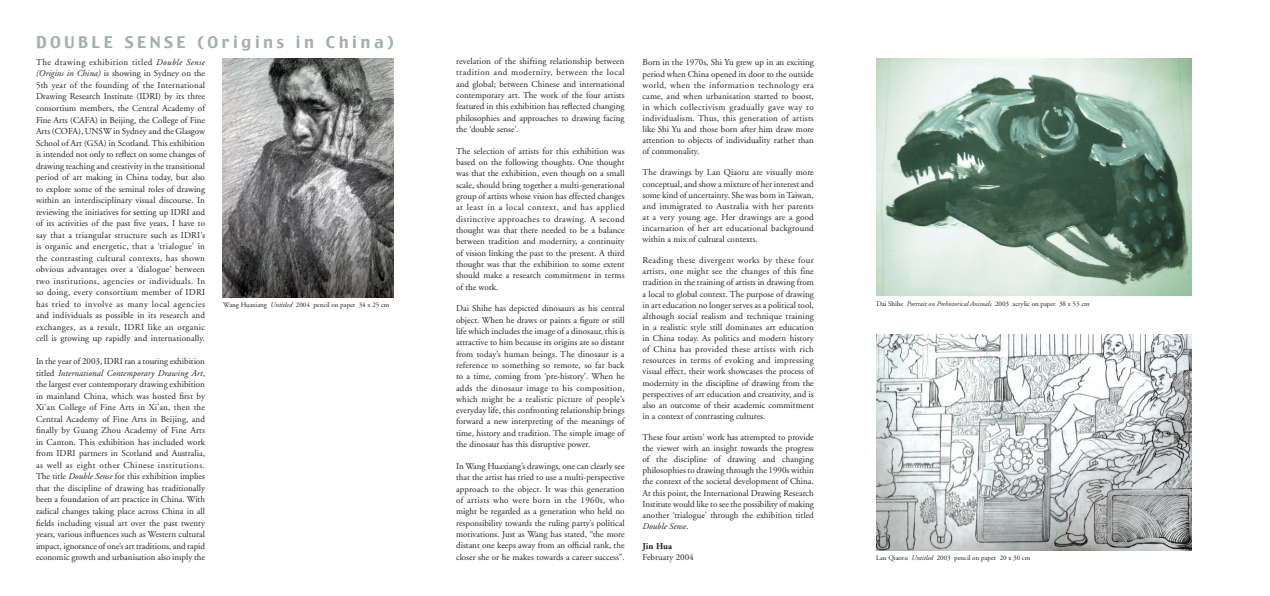
<style>
.page{position:relative;width:1270px;height:596px;background:#fff}
.page>*{position:absolute;margin:0;border:0;box-sizing:border-box;transform-origin:0 0}
.t1{font:16px "Charcoal";letter-spacing:.215em;color:#a1b0ab}
.t2{font:9px/11.5px "Adobe Garamond";color:#231f20;text-align:justify}
.t3{font:7px "Adobe Garamond";color:#231f20}
.s1{font-style:italic}
.s2{font-weight:700}
</style>
<div class="page">
<img style="left:876px;top:59px;width:315px;height:236px">
<img style="left:223px;top:59px;width:171px;height:238px">
<img style="left:876px;top:334px;width:315px;height:216px">
<p class="t1" style="left:36px;top:32px;width:359px">DOUBLE SENSE (Origins in China)</p>
<p class="t2" style="left:36px;top:56px;width:171px">The drawing exhibition titled <span class="s1">Double Sense (Origins in China)</span> is showing in Sydney on the 5th year of the founding of the International Drawing Research Institute (IDRI) by its three consortium members, the Central Academy of Fine Arts (CAFA) in Beijing, the College of Fine Arts (COFA), UNSW in Sydney and the Glasgow School of Art (GSA) in Scotland. This exhibition is intended not only to reflect on some changes of drawing teaching and creativity in the transitional period of art making in China today, but also to explore some of the seminal roles of drawing within an interdisciplinary visual discourse. In reviewing the initiatives for setting up IDRI and of its activities of the past five years, I have to say that a triangular structure such as IDRI’s is organic and energetic, that a ‘trialogue’ in the contrasting cultural contexts, has shown obvious advantages over a ‘dialogue’ between two institutions, agencies or individuals. In so doing, every consortium member of IDRI has tried to involve as many local agencies and individuals as possible in its research and exchanges, as a result, IDRI like an organic cell is growing up rapidly and internationally.</p>
<p class="t2" style="left:36px;top:355px;width:171px">In the year of 2003, IDRI ran a touring exhibition titled <span class="s1">International Contemporary Drawing Art</span>, the largest ever contemporary drawing exhibition in mainland China, which was hosted first by Xi’an College of Fine Arts in Xi’an, then the Central Academy of Fine Arts in Beijing, and finally by Guang Zhou Academy of Fine Arts in Canton. This exhibition has included work from IDRI partners in Scotland and Australia, as well as eight other Chinese institutions.<br>The title <span class="s1">Double Sense</span> for this exhibition implies that the discipline of drawing has traditionally been a foundation of art practice in China. With radical changes taking place across China in all fields including visual art over the past twenty years, various influences such as Western cultural impact, ignorance of one’s art traditions, and rapid economic growth and urbanisation also imply the</p>
<p class="t3" style="left:223px;top:300px;width:168px">Wang Huaxiang <span class="s1">Untitled</span> 2004 pencil on paper 34 x 25 cm</p>
<p class="t2" style="left:456px;top:55px;width:170px">revelation of the shifting relationship between tradition and modernity, between the local and global; between Chinese and international contemporary art. The work of the four artists featured in this exhibition has reflected changing philosophies and approaches to drawing facing the ‘double sense’.</p>
<p class="t2" style="left:456px;top:145px;width:170px">The selection of artists for this exhibition was based on the following thoughts. One thought was that the exhibition, even though on a small scale, should bring together a multi-generational group of artists whose vision has effected changes at least in a local context, and has applied distinctive approaches to drawing. A second thought was that there needed to be a balance between tradition and modernity, a continuity of vision linking the past to the present. A third thought was that the exhibition to some extent should make a research commitment in terms of the work.</p>
<p class="t2" style="left:456px;top:302px;width:170px">Dai Shihe has depicted dinosaurs as his central object. When he draws or paints a figure or still life which includes the image of a dinosaur, this is attractive to him because its origins are so distant from today’s human beings. The dinosaur is a reference to something so remote, so far back to a time, coming from ‘pre-history’. When he adds the dinosaur image to his composition, which might be a realistic picture of people’s everyday life, this confronting relationship brings forward a new interpreting of the meanings of time, history and tradition. The simple image of the dinosaur has this disruptive power.</p>
<p class="t2" style="left:456px;top:460px;width:170px">In Wang Huaxiang’s drawings, one can clearly see that the artist has tried to use a multi-perspective approach to the object. It was this generation of artists who were born in the 1960s, who might be regarded as a generation who held no responsibility towards the ruling party’s political motivations. Just as Wang has stated, “the more distant one keeps away from an official rank, the closer she or he makes towards a career success”.</p>
<p class="t2" style="left:643px;top:57px;width:173px;line-height:11.1px">Born in the 1970s, Shi Yu grew up in an exciting period when China opened its door to the outside world, when the information technology era came, and when urbanisation started to boost, in which collectivism gradually gave way to individualism. Thus, this generation of artists like Shi Yu and those born after him draw more attention to objects of individuality rather than of commonality.</p>
<p class="t2" style="left:643px;top:167px;width:173px;line-height:11.1px">The drawings by Lan Qiaoru are visually more conceptual, and show a mixture of her interest and some kind of uncertainty. She was born in Taiwan, and immigrated to Australia with her parents at a very young age. Her drawings are a good incarnation of her art educational background within a mix of cultural contexts.</p>
<p class="t2" style="left:643px;top:254px;width:173px;line-height:11.1px">Reading these divergent works by these four artists, one might see the changes of this fine tradition in the training of artists in drawing from a local to global context. The purpose of drawing in art education no longer serves as a political tool, although social realism and technique training in a realistic style still dominates art education in China today. As politics and modern history of China has provided these artists with rich resources in terms of evoking and impressing visual effect, their work showcases the process of modernity in the discipline of drawing from the perspectives of art education and creativity, and is also an outcome of their academic commitment in a context of contrasting cultures.</p>
<p class="t2" style="left:643px;top:431px;width:173px;line-height:11.1px">These four artists’ work has attempted to provide the viewer with an insight towards the progress of the discipline of drawing and changing philosophies to drawing through the 1990s within the context of the societal development of China.<br>At this point, the International Drawing Research Institute would like to see the possibility of making another ‘trialogue’ through the exhibition titled <span class="s1">Double Sense</span>.</p>
<p class="t2" style="left:643px;top:539px;width:53px;line-height:11.1px"><span class="s2">Jin Hua<br></span>February 2004</p>
<p class="t3" style="left:876px;top:299px;width:215px">Dai Shihe <span class="s1">Portrait on Prehistorical Animals</span> 2003 acrylic on paper 38 x 53 cm</p>
<p class="t3" style="left:876px;top:552px;width:156px">Lan Qiaoru <span class="s1">Untitled</span> 2003 pencil on paper 20 x 30 cm</p>
</div>
